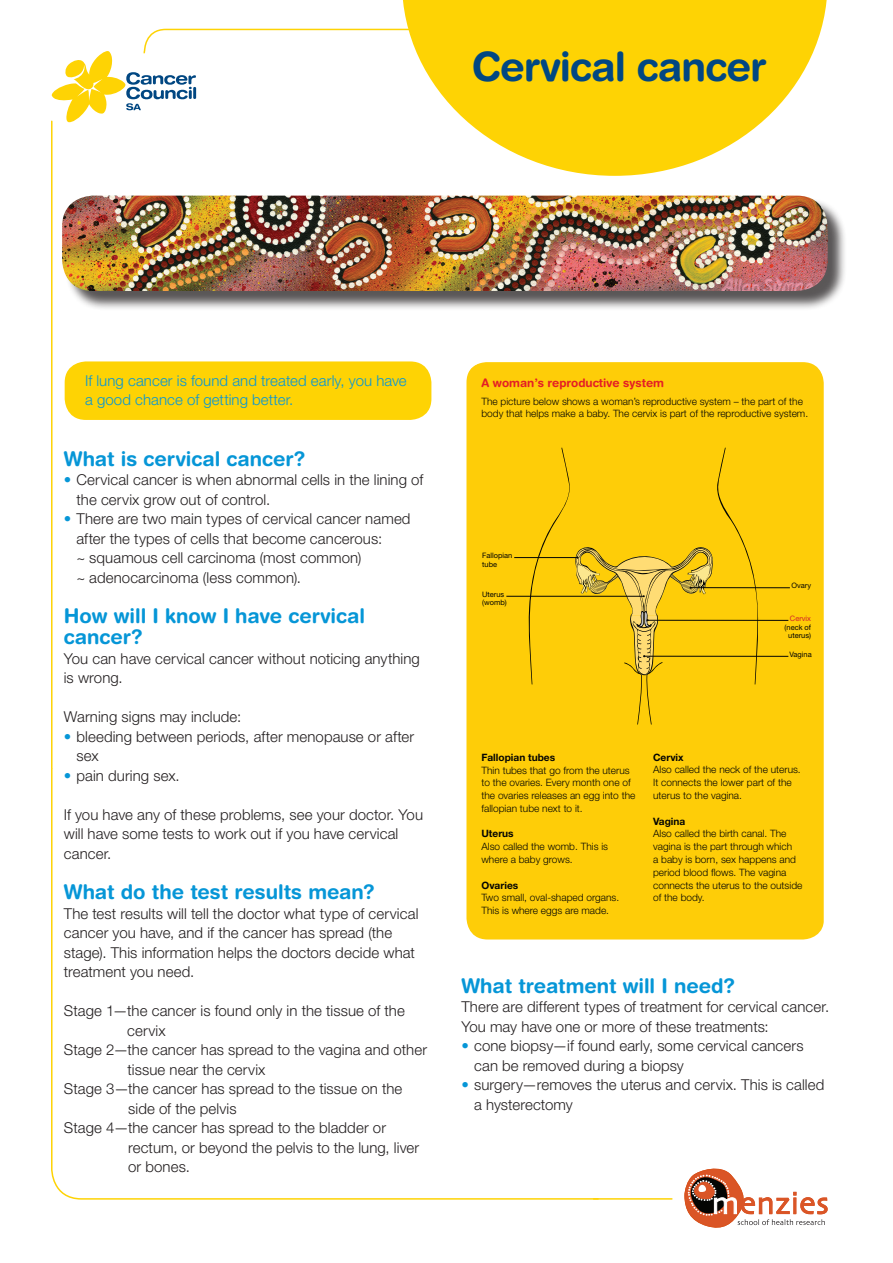
<style>
.page{position:relative;width:893px;height:1263px;background:#fff}
.page>*{position:absolute;margin:0;border:0;box-sizing:border-box;transform-origin:0 0}
.t1{font:700 40.5px "Helvetica Rounded LT Std";letter-spacing:-.02em;color:#014782}
.t2{font:700 20.25px/21px "Helvetica Rounded LT Std";color:#0696d7}
.t3{font:300 15px/19.5px "Helvetica Neue LT Std";letter-spacing:.005em;color:#231f20}
.t4{font:300 15px/19.5px "Helvetica Neue LT Std";letter-spacing:.005em;color:#0696d7}
.t5{font:700 11.7px "Helvetica Rounded LT Std";color:#e41e25}
.t6{font:300 10.2px/12.8px "Helvetica Neue LT Std";color:#040503}
.t7{font:700 10.2px "Helvetica Neue LT Std";color:#040503}
.t8{font:7.5px/8.6px "Helvetica Neue LT Std";color:#040503}
.t9{font:7.5px "Helvetica Neue LT Std";color:#d3222a}
.s1{color:#0696d7}
</style>
<div class="page">
<div style="left:64px;top:198px;width:783px;height:112px;background:#231f20;opacity:.75"></div>
<img style="left:62px;top:196px;width:766px;height:95px">
<svg style="left:403px;top:0;width:424px;height:176px;fill:#fed304"></svg>
<svg style="left:684px;top:1168px;width:144px;height:60px"></svg>
<hr style="left:51px;top:121px;width:2px;height:647px;background:#fed304">
<hr style="left:594px;top:1198px;width:78px;height:2px;background:#fed304">
<svg style="left:52px;top:28px;width:503px;height:94px"></svg>
<svg style="left:51px;top:767px;width:549px;height:433px"></svg>
<div style="left:65px;top:361px;width:366px;height:59px;background:#fed304;border-radius:21px"></div>
<div style="left:466px;top:362px;width:358px;height:577px;background:#fecd08"></div>
<hr style="left:691px;top:587px;width:99px;height:1px;background:#040503">
<hr style="left:647px;top:620px;width:141px;height:1px;background:#040503">
<hr style="left:644px;top:656px;width:144px;height:1px;background:#040503">
<hr style="left:514px;top:557px;width:63px;height:1px;background:#040503">
<hr style="left:506px;top:596px;width:138px;height:1px;background:#040503">
<svg style="left:526px;top:447px;width:236px;height:278px;background:#f5c70e"></svg>
<h1 class="t1" style="left:472px;top:42px;width:296px">Cervical cancer</h1>
<p class="t4" style="left:85px;top:371px;width:323px">If lung cancer is found and treated early, you have a good chance of getting better.</p>
<h2 class="t2" style="left:64px;top:447px;width:243px">What is cervical cancer?</h2>
<p class="t3" style="left:77px;top:470px;width:348px;text-indent:-13px"><span class="s1">•</span> Cervical cancer is when abnormal cells in the lining of the cervix grow out of control.</p>
<p class="t3" style="left:77px;top:509px;width:335px;text-indent:-13px"><span class="s1">•</span> There are two main types of cervical cancer named after the types of cells that become cancerous:<br>~ squamous cell carcinoma (most common)<br>~ adenocarcinoma (less common).</p>
<h2 class="t2" style="left:64px;top:605px;width:303px">How will I know I have cervical cancer?</h2>
<p class="t3" style="left:64px;top:648px;width:358px">You can have cervical cancer without noticing anything is wrong.</p>
<p class="t3" style="left:64px;top:707px;width:179px">Warning signs may include:</p>
<p class="t3" style="left:77px;top:726px;width:339px;text-indent:-13px"><span class="s1">•</span> bleeding between periods, after menopause or after sex</p>
<p class="t3" style="left:64px;top:765px;width:117px"><span class="s1">•</span> pain during sex.</p>
<p class="t3" style="left:64px;top:804px;width:361px">If you have any of these problems, see your doctor. You will have some tests to work out if you have cervical cancer.</p>
<h2 class="t2" style="left:64px;top:881px;width:312px">What do the test results mean?</h2>
<p class="t3" style="left:64px;top:903px;width:356px">The test results will tell the doctor what type of cervical cancer you have, and if the cancer has spread (the stage). This information helps the doctors decide what treatment you need.</p>
<p class="t3" style="left:64px;top:1001px;width:343px">Stage 1—the cancer is found only in the tissue of the</p>
<p class="t3" style="left:127px;top:1020px;width:40px">cervix</p>
<p class="t3" style="left:64px;top:1040px;width:365px">Stage 2—the cancer has spread to the vagina and other</p>
<p class="t3" style="left:128px;top:1059px;width:139px">tissue near the cervix</p>
<p class="t3" style="left:64px;top:1079px;width:340px">Stage 3—the cancer has spread to the tissue on the</p>
<p class="t3" style="left:128px;top:1098px;width:110px">side of the pelvis</p>
<p class="t3" style="left:64px;top:1118px;width:324px">Stage 4—the cancer has spread to the bladder or</p>
<p class="t3" style="left:128px;top:1137px;width:293px">rectum, or beyond the pelvis to the lung, liver</p>
<p class="t3" style="left:128px;top:1157px;width:63px">or bones.</p>
<p class="t5" style="left:481px;top:376px;width:184px">A woman’s reproductive system</p>
<p class="t6" style="left:481px;top:394px;width:328px">The picture below shows a woman’s reproductive system – the part of the body that helps make a baby. The cervix is part of the reproductive system.</p>
<p class="t8" style="left:482px;top:551px;width:32px">Fallopian tube</p>
<p class="t8" style="left:482px;top:589px;width:26px">Uterus (womb)</p>
<p class="t8" style="left:791px;top:581px;width:21px">Ovary</p>
<p class="t9" style="left:790px;top:614px;width:23px">Cervix</p>
<p class="t8" style="left:785px;top:623px;width:28px;text-align:center">(neck of uterus)</p>
<p class="t8" style="left:789px;top:650px;width:24px">Vagina</p>
<p class="t7" style="left:481px;top:751px;width:75px">Fallopian tubes</p>
<p class="t6" style="left:481px;top:763px;width:155px">Thin tubes that go from the uterus to the ovaries. Every month one of the ovaries releases an egg into the fallopian tube next to it.</p>
<p class="t7" style="left:481px;top:827px;width:34px">Uterus</p>
<p class="t6" style="left:481px;top:840px;width:128px">Also called the womb. This is where a baby grows.</p>
<p class="t7" style="left:481px;top:879px;width:38px">Ovaries</p>
<p class="t6" style="left:481px;top:891px;width:139px">Two small, oval-shaped organs.<br>This is where eggs are made.</p>
<p class="t7" style="left:653px;top:751px;width:32px">Cervix</p>
<p class="t6" style="left:653px;top:763px;width:149px">Also called the neck of the uterus.<br>It connects the lower part of the uterus to the vagina.</p>
<p class="t7" style="left:653px;top:815px;width:34px">Vagina</p>
<p class="t6" style="left:653px;top:827px;width:151px">Also called the birth canal. The vagina is the part through which<br>a baby is born, sex happens and period blood flows. The vagina connects the uterus to the outside of the body.</p>
<h2 class="t2" style="left:461px;top:974px;width:275px">What treatment will I need?</h2>
<p class="t3" style="left:461px;top:996px;width:369px">There are different types of treatment for cervical cancer.<br>You may have one or more of these treatments:</p>
<p class="t3" style="left:474px;top:1035px;width:331px;text-indent:-13px"><span class="s1">•</span> cone biopsy—if found early, some cervical cancers can be removed during a biopsy</p>
<p class="t3" style="left:474px;top:1074px;width:352px;text-indent:-13px"><span class="s1">•</span> surgery—removes the uterus and cervix. This is called a hysterectomy</p>
</div>
